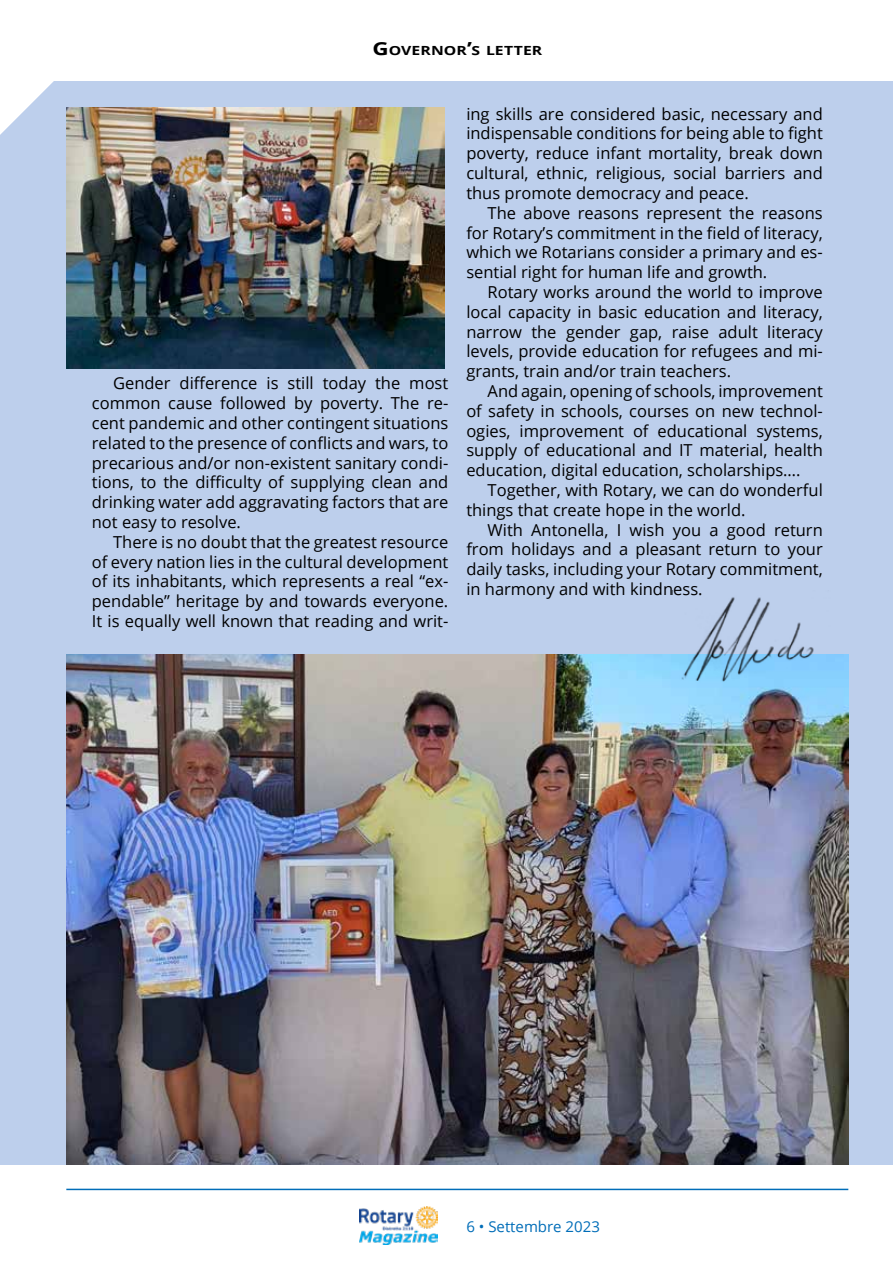
<style>
.page{position:relative;width:893px;height:1263px;background:#fff}
.page>*{position:absolute;margin:0;border:0;box-sizing:border-box;transform-origin:0 0}
.t1{font:16.5px "Open Sans";color:#000}
.t2{font:15px "Open Sans";color:#006db8}
.t3{font:700 12.6px "Open Sans";letter-spacing:.005em;color:#000;scale:1.25 1}
.s1{font-size:18px}
</style>
<div class="page">
<img style="left:359px;top:1206px;width:78px;height:39px">
<hr style="left:66px;top:1189px;width:782px;height:1px;background:#006db8">
<div style="left:0;top:82px;width:893px;height:1083px;background:#bdcfec"></div>
<svg style="left:0;top:81px;width:58px;height:54px"></svg>
<img style="left:66px;top:655px;width:782px;height:509px">
<img style="left:66px;top:107px;width:379px;height:261px">
<img style="left:673px;top:597px;width:158px;height:85px">
<p class="t3" style="left:372px;top:42px;width:137px"><span class="s1">G</span>OVERNOR<span class="s1">’</span>S LETTER</p>
<p class="t1" style="left:113px;top:372px;width:337px">Gender difference is still today the most</p>
<p class="t1" style="left:92px;top:392px;width:358px">common cause followed by poverty. The re-</p>
<p class="t1" style="left:92px;top:412px;width:358px">cent pandemic and other contingent situations</p>
<p class="t1" style="left:92px;top:431px;width:358px">related to the presence of conflicts and wars, to</p>
<p class="t1" style="left:92px;top:451px;width:358px">precarious and/or non-existent sanitary condi-</p>
<p class="t1" style="left:92px;top:471px;width:358px">tions, to the difficulty of supplying clean and</p>
<p class="t1" style="left:92px;top:491px;width:358px">drinking water add aggravating factors that are</p>
<p class="t1" style="left:92px;top:511px;width:151px">not easy to resolve.</p>
<p class="t1" style="left:113px;top:530px;width:337px">There is no doubt that the greatest resource</p>
<p class="t1" style="left:92px;top:550px;width:358px">of every nation lies in the cultural development</p>
<p class="t1" style="left:92px;top:570px;width:358px">of its inhabitants, which represents a real “ex-</p>
<p class="t1" style="left:92px;top:590px;width:358px">pendable” heritage by and towards everyone.</p>
<p class="t1" style="left:92px;top:610px;width:358px">It is equally well known that reading and writ-</p>
<p class="t1" style="left:466px;top:102px;width:358px">ing skills are considered basic, necessary and</p>
<p class="t1" style="left:466px;top:122px;width:358px">indispensable conditions for being able to fight</p>
<p class="t1" style="left:466px;top:142px;width:358px">poverty, reduce infant mortality, break down</p>
<p class="t1" style="left:466px;top:162px;width:358px">cultural, ethnic, religious, social barriers and</p>
<p class="t1" style="left:466px;top:182px;width:284px">thus promote democracy and peace.</p>
<p class="t1" style="left:488px;top:201px;width:337px">The above reasons represent the reasons</p>
<p class="t1" style="left:466px;top:221px;width:358px">for Rotary’s commitment in the field of literacy,</p>
<p class="t1" style="left:466px;top:241px;width:358px">which we Rotarians consider a primary and es-</p>
<p class="t1" style="left:466px;top:261px;width:302px">sential right for human life and growth.</p>
<p class="t1" style="left:488px;top:281px;width:337px">Rotary works around the world to improve</p>
<p class="t1" style="left:466px;top:300px;width:358px">local capacity in basic education and literacy,</p>
<p class="t1" style="left:466px;top:320px;width:358px">narrow the gender gap, raise adult literacy</p>
<p class="t1" style="left:466px;top:340px;width:358px">levels, provide education for refugees and mi-</p>
<p class="t1" style="left:466px;top:360px;width:266px">grants, train and/or train teachers.</p>
<p class="t1" style="left:488px;top:380px;width:337px">And again, opening of schools, improvement</p>
<p class="t1" style="left:466px;top:399px;width:358px">of safety in schools, courses on new technol-</p>
<p class="t1" style="left:466px;top:419px;width:358px">ogies, improvement of educational systems,</p>
<p class="t1" style="left:466px;top:439px;width:358px">supply of educational and IT material, health</p>
<p class="t1" style="left:466px;top:459px;width:336px">education, digital education, scholarships….</p>
<p class="t1" style="left:488px;top:479px;width:337px">Together, with Rotary, we can do wonderful</p>
<p class="t1" style="left:466px;top:498px;width:281px">things that create hope in the world.</p>
<p class="t1" style="left:488px;top:518px;width:337px">With Antonella, I wish you a good return</p>
<p class="t1" style="left:466px;top:538px;width:358px">from holidays and a pleasant return to your</p>
<p class="t1" style="left:466px;top:558px;width:358px">daily tasks, including your Rotary commitment,</p>
<p class="t1" style="left:466px;top:578px;width:238px">in harmony and with kindness.</p>
<p class="t2" style="left:466px;top:1216px;width:135px">6 • Settembre 2023</p>
</div>
